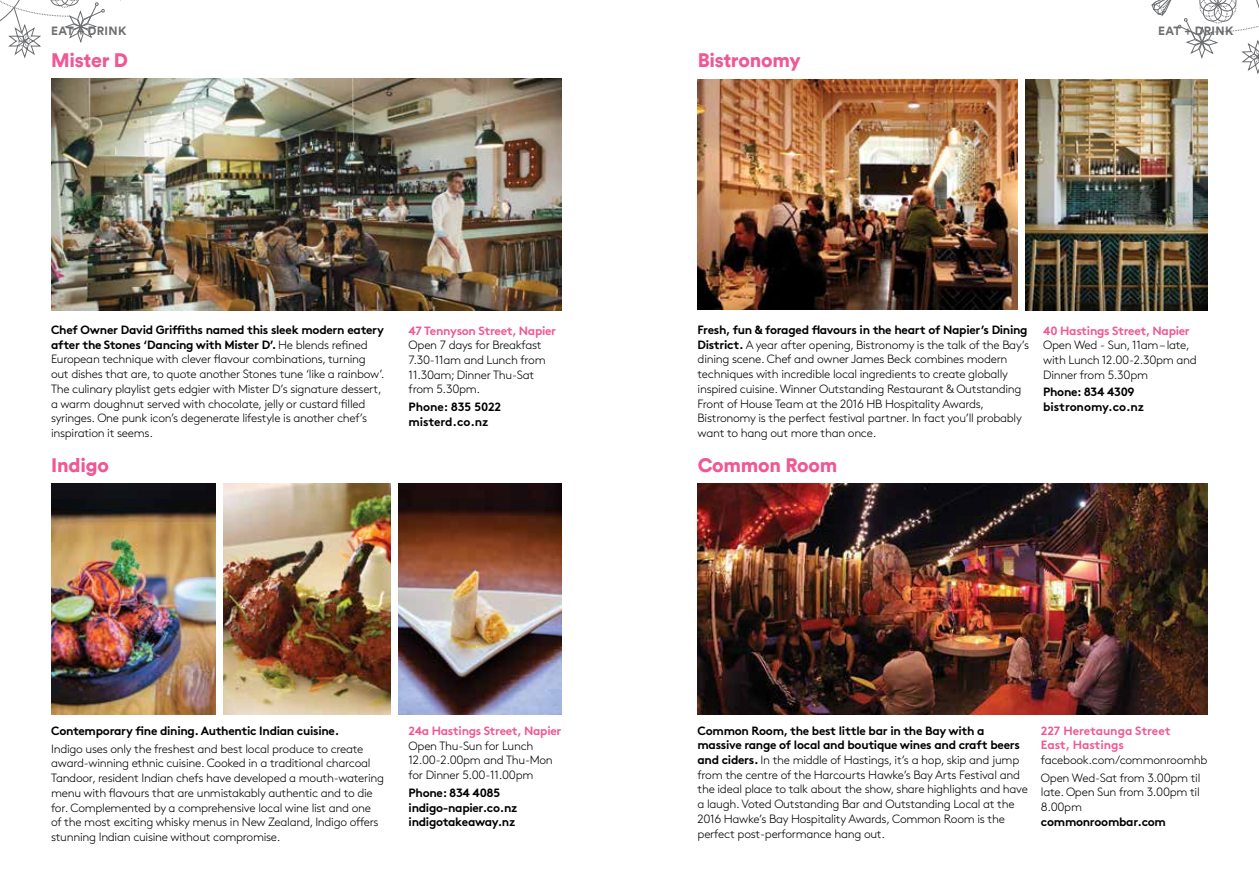
<style>
.page{position:relative;width:1259px;height:893px;background:#fff}
.page>*{position:absolute;margin:0;border:0;box-sizing:border-box;transform-origin:0 0}
.t1{font:900 19.5px "Circular";letter-spacing:-.01em;color:#ef5895}
.t2{font:300 12px/14.7px "Brown";letter-spacing:-.025em;color:#000}
.t3{font:700 12px/14.7px "Brown";letter-spacing:-.025em;color:#000}
.t4{font:700 12px "Brown";letter-spacing:-.025em;color:#ef5895}
.t5{font:700 12px/14.7px "Brown";letter-spacing:-.005em;color:#ef5895}
.t6{font:700 12px/14.7px "Brown";letter-spacing:-.005em;color:#000}
.t7{font:700 12px "Circular";letter-spacing:.025em;color:#6d6e71}
.s1{font-weight:700}
</style>
<div class="page">
<svg style="left:0;top:0;width:121px;height:59px"></svg>
<img style="left:51px;top:483px;width:510px;height:232px">
<img style="left:51px;top:79px;width:510px;height:231px">
<img style="left:697px;top:484px;width:511px;height:231px">
<img style="left:697px;top:79px;width:321px;height:231px">
<img style="left:1025px;top:79px;width:183px;height:232px">
<div style="left:392px;top:472px;width:6px;height:244px;background:#fff"></div>
<div style="left:216px;top:480px;width:6px;height:244px;background:#fff"></div>
<svg style="left:1151px;top:0;width:108px;height:90px"></svg>
<p class="t7" style="left:51px;top:23px;width:77px">EAT + DRINK</p>
<p class="t7" style="left:1158px;top:23px;width:77px">EAT + DRINK</p>
<h1 class="t1" style="left:51px;top:47px;width:78px">Mister D</h1>
<p class="t2" style="left:51px;top:322px;width:335px"><span class="s1">Chef Owner David Griffiths named this sleek modern eatery after the Stones ‘Dancing with Mister D’.</span> He blends refined European technique with clever flavour combinations, turning out dishes that are, to quote another Stones tune ‘like a rainbow’.<br>The culinary playlist gets edgier with Mister D’s signature dessert, a warm doughnut served with chocolate, jelly or custard filled syringes. One punk icon’s degenerate lifestyle is another chef’s inspiration it seems.</p>
<h1 class="t1" style="left:51px;top:452px;width:59px">Indigo</h1>
<p class="t4" style="left:409px;top:321px;width:149px">47 Tennyson Street, Napier</p>
<p class="t2" style="left:409px;top:337px;width:139px">Open 7 days for Breakfast<br>7.30-11am and Lunch from<br>11.30am; Dinner Thu-Sat from 5.30pm.</p>
<p class="t6" style="left:409px;top:398px;width:94px">Phone: 835 5022 misterd.co.nz</p>
<p class="t3" style="left:51px;top:722px;width:289px">Contemporary fine dining. Authentic Indian cuisine.</p>
<p class="t2" style="left:51px;top:740px;width:334px">Indigo uses only the freshest and best local produce to create award-winning ethnic cuisine. Cooked in a traditional charcoal Tandoor, resident Indian chefs have developed a mouth-watering menu with flavours that are unmistakably authentic and to die for. Complemented by a comprehensive local wine list and one of the most exciting whisky menus in New Zealand, Indigo offers stunning Indian cuisine without compromise.</p>
<p class="t4" style="left:409px;top:721px;width:154px">24a Hastings Street, Napier</p>
<p class="t2" style="left:409px;top:737px;width:146px">Open Thu-Sun for Lunch<br>12.00-2.00pm and Thu-Mon for Dinner 5.00-11.00pm</p>
<p class="t3" style="left:409px;top:784px;width:110px">Phone: 834 4085 indigo-napier.co.nz indigotakeaway.nz</p>
<h1 class="t1" style="left:697px;top:47px;width:105px">Bistronomy</h1>
<p class="t2" style="left:697px;top:322px;width:333px"><span class="s1">Fresh, fun &amp; foraged flavours in the heart of Napier’s Dining District.</span> A year after opening, Bistronomy is the talk of the Bay’s dining scene. Chef and owner James Beck combines modern techniques with incredible local ingredients to create globally inspired cuisine. Winner Outstanding Restaurant &amp; Outstanding Front of House Team at the 2016 HB Hospitality Awards, Bistronomy is the perfect festival partner. In fact you’ll probably want to hang out more than once.</p>
<h1 class="t1" style="left:697px;top:452px;width:141px">Common Room</h1>
<p class="t4" style="left:1043px;top:321px;width:148px">40 Hastings Street, Napier</p>
<p class="t2" style="left:1043px;top:337px;width:155px">Open Wed - Sun, 11am – late, with Lunch 12.00-2.30pm and<br>Dinner from 5.30pm</p>
<p class="t3" style="left:1043px;top:384px;width:102px">Phone: 834 4309 bistronomy.co.nz</p>
<p class="t2" style="left:697px;top:722px;width:332px"><span class="s1">Common Room, the best little bar in the Bay with a massive range of local and boutique wines and craft beers and ciders.</span> In the middle of Hastings, it’s a hop, skip and jump from the centre of the Harcourts Hawke’s Bay Arts Festival and the ideal place to talk about the show, share highlights and have a laugh. Voted Outstanding Bar and Outstanding Local at the 2016 Hawke’s Bay Hospitality Awards, Common Room is the perfect post-performance hang out.</p>
<p class="t5" style="left:1041px;top:722px;width:131px">227 Heretaunga Street<br>East, Hastings</p>
<p class="t2" style="left:1041px;top:750px;width:168px;line-height:17.7px">facebook.com/commonroomhb<br>Open Wed-Sat from 3.00pm til</p>
<p class="t2" style="left:1041px;top:784px;width:160px">late. Open Sun from 3.00pm til<br>8.00pm</p>
<p class="t3" style="left:1041px;top:813px;width:127px">commonroombar.com</p>
</div>
